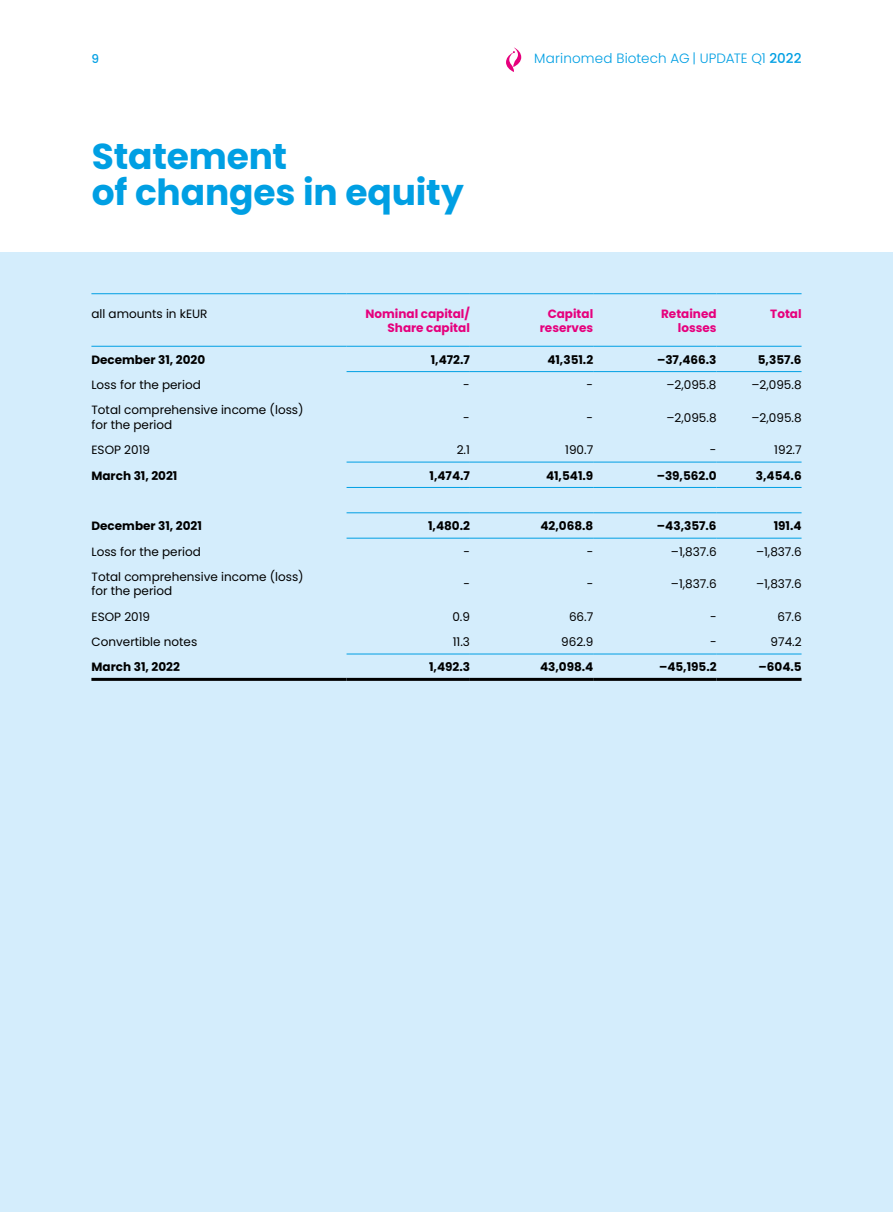
<style>
.page{position:relative;width:893px;height:1212px;background:#fff}
.page>*{position:absolute;margin:0;border:0;box-sizing:border-box;transform-origin:0 0}
.t1{font:700 36px/36px "Poppins";letter-spacing:-.005em;color:#009fe3}
.t2{font:300 13.5px "Poppins";letter-spacing:.01em;color:#009fe3}
.t3{font:12px/14.4px "Poppins";color:#000}
.t4{font:700 12px "Poppins";color:#000}
.t5{font:700 12px/14.4px "Poppins";color:#e6007d;text-align:right}
.t6{font:500 12px "Poppins";color:#009fe3}
.s1{font-weight:500}
</style>
<div class="page">
<div style="left:0;top:252px;width:893px;height:960px;background:#d4edfc"></div>
<hr style="left:91px;top:293px;width:256px;height:1px;background:#009fe3">
<hr style="left:347px;top:293px;width:123px;height:1px;background:#009fe3">
<hr style="left:470px;top:293px;width:123px;height:1px;background:#009fe3">
<hr style="left:593px;top:293px;width:123px;height:1px;background:#009fe3">
<hr style="left:716px;top:293px;width:85px;height:1px;background:#009fe3">
<hr style="left:91px;top:346px;width:256px;height:1px;background:#009fe3">
<hr style="left:347px;top:346px;width:123px;height:1px;background:#009fe3">
<hr style="left:470px;top:346px;width:123px;height:1px;background:#009fe3">
<hr style="left:593px;top:346px;width:123px;height:1px;background:#009fe3">
<hr style="left:716px;top:346px;width:85px;height:1px;background:#009fe3">
<hr style="left:347px;top:371px;width:123px;height:1px;background:#009fe3">
<hr style="left:470px;top:371px;width:123px;height:1px;background:#009fe3">
<hr style="left:593px;top:371px;width:123px;height:1px;background:#009fe3">
<hr style="left:716px;top:371px;width:85px;height:1px;background:#009fe3">
<hr style="left:347px;top:462px;width:123px;height:1px;background:#009fe3">
<hr style="left:470px;top:462px;width:123px;height:1px;background:#009fe3">
<hr style="left:593px;top:462px;width:123px;height:1px;background:#009fe3">
<hr style="left:716px;top:462px;width:85px;height:1px;background:#009fe3">
<hr style="left:347px;top:487px;width:123px;height:1px;background:#009fe3">
<hr style="left:470px;top:487px;width:123px;height:1px;background:#009fe3">
<hr style="left:593px;top:487px;width:123px;height:1px;background:#009fe3">
<hr style="left:716px;top:487px;width:85px;height:1px;background:#009fe3">
<hr style="left:347px;top:512px;width:123px;height:1px;background:#009fe3">
<hr style="left:470px;top:512px;width:123px;height:1px;background:#009fe3">
<hr style="left:593px;top:512px;width:123px;height:1px;background:#009fe3">
<hr style="left:716px;top:512px;width:85px;height:1px;background:#009fe3">
<hr style="left:347px;top:538px;width:123px;height:1px;background:#009fe3">
<hr style="left:470px;top:538px;width:123px;height:1px;background:#009fe3">
<hr style="left:593px;top:538px;width:123px;height:1px;background:#009fe3">
<hr style="left:716px;top:538px;width:85px;height:1px;background:#009fe3">
<hr style="left:347px;top:654px;width:123px;height:1px;background:#009fe3">
<hr style="left:470px;top:654px;width:123px;height:1px;background:#009fe3">
<hr style="left:593px;top:654px;width:123px;height:1px;background:#009fe3">
<hr style="left:716px;top:654px;width:85px;height:1px;background:#009fe3">
<hr style="left:91px;top:678px;width:256px;height:3px;background:#000">
<hr style="left:347px;top:678px;width:123px;height:3px;background:#000">
<hr style="left:470px;top:678px;width:123px;height:3px;background:#000">
<hr style="left:593px;top:678px;width:123px;height:3px;background:#000">
<hr style="left:716px;top:678px;width:85px;height:3px;background:#000">
<svg style="left:506px;top:48px;width:15px;height:24px"></svg>
<p class="t6" style="left:92px;top:52px;width:9px">9</p>
<p class="t2" style="left:534px;top:50px;width:269px">Marinomed Biotech AG | UPDATE Q1 <span class="s1">2022</span></p>
<h1 class="t1" style="left:92px;top:138px;width:373px">Statement<br>of changes in equity</h1>
<p class="t3" style="left:91px;top:306px;width:118px">all amounts in kEUR</p>
<p class="t5" style="left:366px;top:306px;width:106px">Nominal capital/<br>Share capital</p>
<p class="t5" style="left:540px;top:306px;width:55px">Capital reserves</p>
<p class="t5" style="left:661px;top:306px;width:57px">Retained losses</p>
<p class="t5" style="left:770px;top:306px;width:33px">Total</p>
<p class="t4" style="left:91px;top:353px;width:115px">December 31, 2020</p>
<p class="t4" style="left:431px;top:353px;width:41px">1,472.7</p>
<p class="t4" style="left:547px;top:353px;width:47px">41,351.2</p>
<p class="t4" style="left:657px;top:353px;width:61px">–37,466.3</p>
<p class="t4" style="left:758px;top:353px;width:45px">5,357.6</p>
<p class="t3" style="left:91px;top:378px;width:111px">Loss for the period</p>
<p class="t3" style="left:463px;top:378px;width:8px">-</p>
<p class="t3" style="left:587px;top:378px;width:8px">-</p>
<p class="t3" style="left:666px;top:378px;width:52px">–2,095.8</p>
<p class="t3" style="left:751px;top:378px;width:52px">–2,095.8</p>
<p class="t3" style="left:91px;top:403px;width:214px">Total comprehensive income (loss) for the period</p>
<p class="t3" style="left:463px;top:410px;width:8px">-</p>
<p class="t3" style="left:587px;top:410px;width:8px">-</p>
<p class="t3" style="left:666px;top:410px;width:52px">–2,095.8</p>
<p class="t3" style="left:751px;top:410px;width:52px">–2,095.8</p>
<p class="t3" style="left:91px;top:443px;width:60px">ESOP 2019</p>
<p class="t3" style="left:457px;top:443px;width:15px">2.1</p>
<p class="t3" style="left:565px;top:443px;width:30px">190.7</p>
<p class="t3" style="left:710px;top:443px;width:8px">-</p>
<p class="t3" style="left:774px;top:443px;width:29px">192.7</p>
<p class="t4" style="left:91px;top:468px;width:87px">March 31, 2021</p>
<p class="t4" style="left:429px;top:468px;width:42px">1,474.7</p>
<p class="t4" style="left:546px;top:468px;width:49px">41,541.9</p>
<p class="t4" style="left:657px;top:468px;width:61px">–39,562.0</p>
<p class="t4" style="left:756px;top:468px;width:47px">3,454.6</p>
<p class="t4" style="left:92px;top:519px;width:112px">December 31, 2021</p>
<p class="t4" style="left:428px;top:519px;width:43px">1,480.2</p>
<p class="t4" style="left:540px;top:519px;width:54px">42,068.8</p>
<p class="t4" style="left:657px;top:519px;width:61px">–43,357.6</p>
<p class="t4" style="left:774px;top:519px;width:29px">191.4</p>
<p class="t3" style="left:92px;top:544px;width:111px">Loss for the period</p>
<p class="t3" style="left:463px;top:544px;width:8px">-</p>
<p class="t3" style="left:587px;top:544px;width:8px">-</p>
<p class="t3" style="left:671px;top:544px;width:47px">–1,837.6</p>
<p class="t3" style="left:756px;top:544px;width:47px">–1,837.6</p>
<p class="t3" style="left:92px;top:570px;width:214px">Total comprehensive income (loss) for the period</p>
<p class="t3" style="left:463px;top:577px;width:8px">-</p>
<p class="t3" style="left:587px;top:577px;width:8px">-</p>
<p class="t3" style="left:671px;top:577px;width:47px">–1,837.6</p>
<p class="t3" style="left:756px;top:577px;width:47px">–1,837.6</p>
<p class="t3" style="left:92px;top:609px;width:60px">ESOP 2019</p>
<p class="t3" style="left:452px;top:609px;width:19px">0.9</p>
<p class="t3" style="left:569px;top:609px;width:26px">66.7</p>
<p class="t3" style="left:710px;top:609px;width:8px">-</p>
<p class="t3" style="left:777px;top:609px;width:26px">67.6</p>
<p class="t3" style="left:92px;top:635px;width:107px">Convertible notes</p>
<p class="t3" style="left:453px;top:635px;width:19px">11.3</p>
<p class="t3" style="left:561px;top:635px;width:34px">962.9</p>
<p class="t3" style="left:710px;top:635px;width:8px">-</p>
<p class="t3" style="left:771px;top:635px;width:33px">974.2</p>
<p class="t4" style="left:92px;top:660px;width:90px">March 31, 2022</p>
<p class="t4" style="left:429px;top:660px;width:42px">1,492.3</p>
<p class="t4" style="left:540px;top:660px;width:55px">43,098.4</p>
<p class="t4" style="left:659px;top:660px;width:59px">–45,195.2</p>
<p class="t4" style="left:759px;top:660px;width:45px">–604.5</p>
</div>
